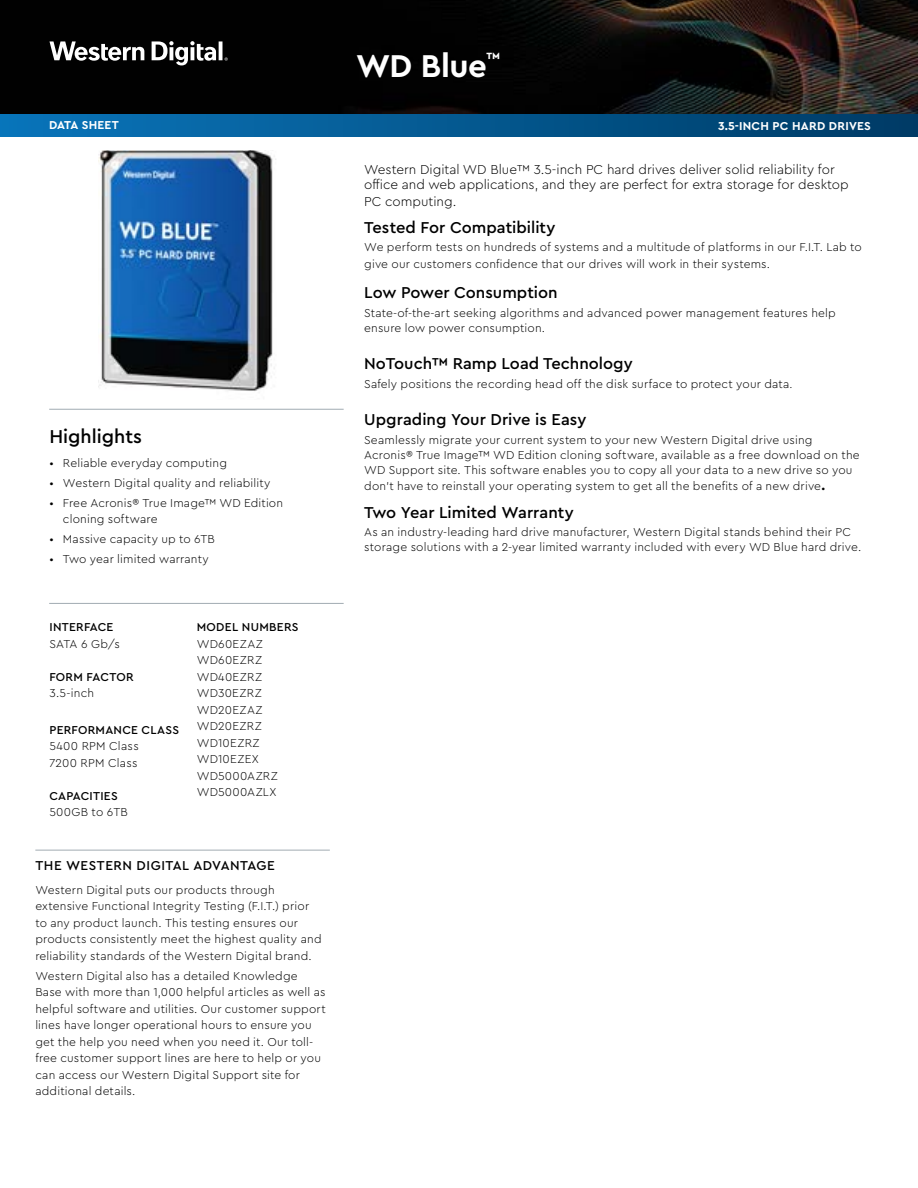
<style>
.page{position:relative;width:918px;height:1188px;background:#fff}
.page>*{position:absolute;margin:0;border:0;box-sizing:border-box;transform-origin:0 0}
.t1{font:700 33px "Cera PRO";letter-spacing:-.015em;color:#fff}
.t2{font:500 19.5px "Cera PRO";color:#000}
.t3{font:500 16.5px "Cera PRO";color:#000}
.t4{font:700 13.95px "Cera PRO";color:#fff}
.t5{font:300 13.5px/15.6px "Cera PRO";color:#000}
.t6{font:500 13.5px "Cera PRO";letter-spacing:.035em;color:#000}
.t7{font:300 12px/16.5px "Cera PRO";letter-spacing:.015em;color:#000}
.t8{font:500 12px "Cera PRO";letter-spacing:.02em;color:#000}
.t9{font:700 12px "Cera PRO";letter-spacing:.02em;color:#fff}
.s1{font-size:11.25px}
.s2{font-weight:500;font-size:16.5px}
</style>
<div class="page">
<img style="left:0;top:0;width:918px;height:114px">
<hr style="left:49px;top:409px;width:295px;height:1px;background:#a1abb2">
<div style="left:0;top:114px;width:918px;height:22px;background:linear-gradient(to right,#0a75bb,#003b65)"></div>
<svg style="left:49px;top:41px;width:95px;height:20px"></svg>
<svg style="left:152px;top:41px;width:76px;height:24px"></svg>
<hr style="left:49px;top:603px;width:295px;height:1px;background:#a1abb2">
<img style="left:98px;top:150px;width:178px;height:241px">
<hr style="left:35px;top:850px;width:295px;height:1px;background:#a1abb2">
<h1 class="t1" style="left:356px;top:44px;width:132px">WD Blue</h1>
<p class="t4" style="left:487px;top:48px;width:15px">™</p>
<p class="t9" style="left:49px;top:117px;width:71px">DATA SHEET</p>
<p class="t9" style="left:718px;top:118px;width:154px">3.5-INCH PC HARD DRIVES</p>
<h2 class="t2" style="left:49px;top:424px;width:94px">Highlights</h2>
<p class="t7" style="left:49px;top:454px;width:179px">• Reliable everyday computing</p>
<p class="t7" style="left:49px;top:474px;width:223px">• Western Digital quality and reliability</p>
<p class="t7" style="left:63px;top:494px;width:222px;text-indent:-14px">• Free Acronis® True Image™ WD Edition cloning software</p>
<p class="t7" style="left:49px;top:530px;width:167px">• Massive capacity up to 6TB</p>
<p class="t7" style="left:49px;top:550px;width:161px">• Two year limited warranty</p>
<p class="t8" style="left:49px;top:619px;width:65px">INTERFACE</p>
<p class="t7" style="left:49px;top:635px;width:72px">SATA 6 Gb/s</p>
<p class="t8" style="left:49px;top:669px;width:86px">FORM FACTOR</p>
<p class="t7" style="left:49px;top:684px;width:46px">3.5-inch</p>
<p class="t8" style="left:49px;top:722px;width:131px">PERFORMANCE CLASS</p>
<p class="t7" style="left:49px;top:738px;width:91px">5400 RPM Class<br>7200 RPM Class</p>
<p class="t8" style="left:49px;top:788px;width:70px">CAPACITIES</p>
<p class="t7" style="left:49px;top:804px;width:80px">500GB to 6TB</p>
<p class="t8" style="left:197px;top:619px;width:103px">MODEL NUMBERS</p>
<p class="t7" style="left:197px;top:635px;width:83px">WD60EZAZ<br>WD60EZRZ<br>WD40EZRZ<br>WD30EZRZ<br>WD20EZAZ<br>WD20EZRZ<br>WD10EZRZ<br>WD10EZEX<br>WD5000AZRZ<br>WD5000AZLX</p>
<p class="t6" style="left:35px;top:857px;width:241px">THE WESTERN DIGITAL ADVANTAGE</p>
<p class="t7" style="left:35px;top:881px;width:288px">Western Digital puts our products through extensive Functional Integrity Testing (F.I.T.) prior to any product launch. This testing ensures our products consistently meet the highest quality and reliability standards of the Western Digital brand.</p>
<p class="t7" style="left:35px;top:967px;width:292px">Western Digital also has a detailed Knowledge Base with more than 1,000 helpful articles as well as helpful software and utilities. Our customer support lines have longer operational hours to ensure you get the help you need when you need it. Our toll&shy;free customer support lines are here to help or you can access our Western Digital Support site for additional details.</p>
<p class="t5" style="left:364px;top:161px;width:486px">Western Digital WD Blue™ 3.5-inch PC hard drives deliver solid reliability for office and web applications, and they are perfect for extra storage for desktop<br>PC computing.</p>
<h3 class="t3" style="left:364px;top:216px;width:193px">Tested For Compatibility</h3>
<p class="t7" style="left:364px;top:238px;width:499px">We perform tests on hundreds of systems and a multitude of platforms in our F.I.T. Lab to give our customers confidence that our drives will work in their systems.</p>
<h3 class="t3" style="left:364px;top:282px;width:195px">Low Power Consumption</h3>
<p class="t7" style="left:364px;top:305px;width:473px;line-height:15px">State-of-the-art seeking algorithms and advanced power management features help ensure low power consumption.</p>
<h3 class="t3" style="left:364px;top:353px;width:270px">NoTouch™ Ramp Load Technology</h3>
<p class="t7" style="left:364px;top:375px;width:430px">Safely positions the recording head off the disk surface to protect your data<span class="s1">.</span></p>
<h3 class="t3" style="left:364px;top:409px;width:224px">Upgrading Your Drive is Easy</h3>
<p class="t7" style="left:364px;top:432px;width:497px;line-height:15px">Seamlessly migrate your current system to your new Western Digital drive using<br>Acronis® True Image™ WD Edition cloning software, available as a free download on the<br>WD Support site. This software enables you to copy all your data to a new drive so you</p>
<p class="t7" style="left:364px;top:477px;width:463px">don’t have to reinstall your operating system to get all the benefits of a new drive<span class="s2">.</span></p>
<h3 class="t3" style="left:364px;top:501px;width:211px">Two Year Limited Warranty</h3>
<p class="t7" style="left:364px;top:524px;width:499px;line-height:15px">As an industry-leading hard drive manufacturer, Western Digital stands behind their PC storage solutions with a 2-year limited warranty included with every WD Blue hard drive.</p>
</div>
